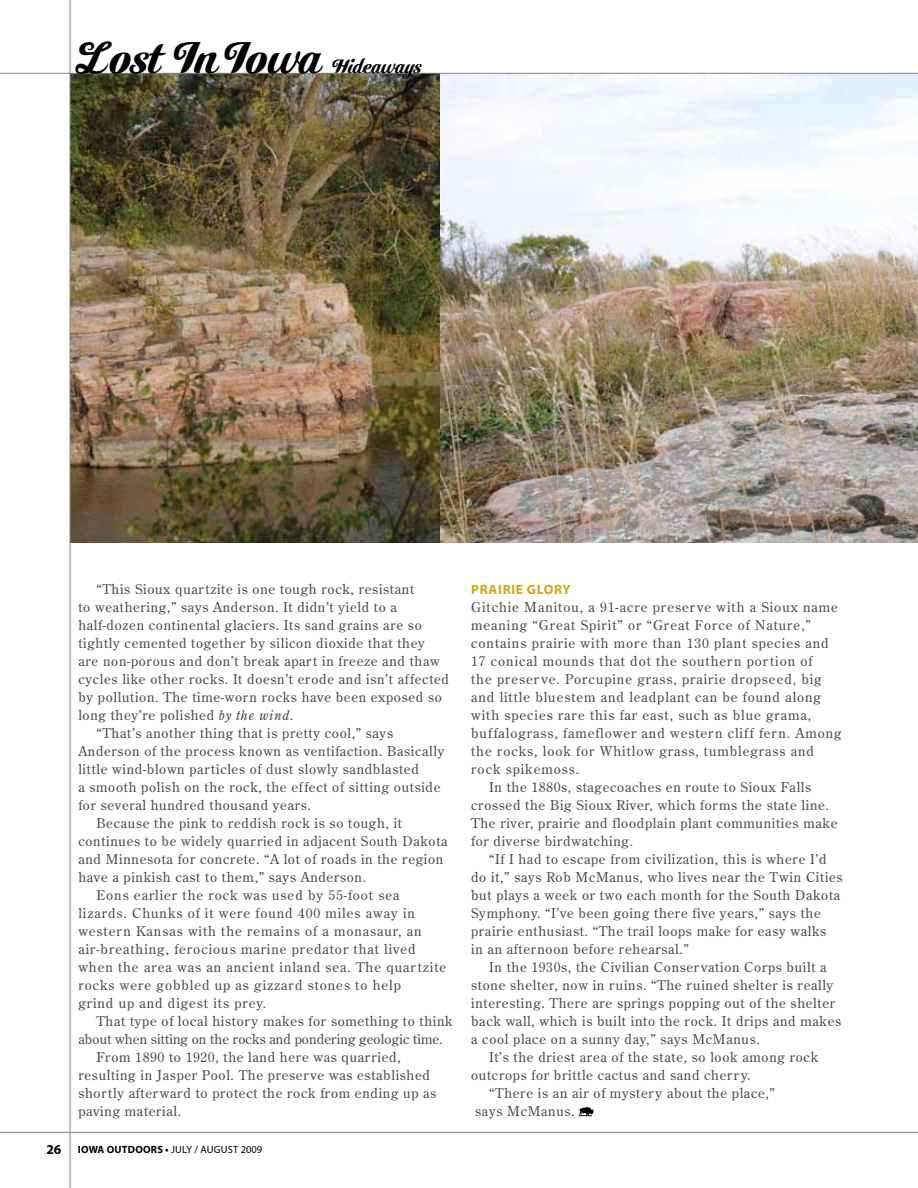
<style>
.page{position:relative;width:918px;height:1188px;background:#fff}
.page>*{position:absolute;margin:0;border:0;box-sizing:border-box;transform-origin:0 0}
.t1{font:48px "Cutiful";color:#000}
.t2{font:21px "Cutiful";color:#000}
.t3{font:13.5px "Century Old Style Std";letter-spacing:.05em;color:#4d4d4f}
.t4{font:13.5px "Century Old Style Std";letter-spacing:.07em;color:#4d4d4f}
.t5{font:13.5px "Century Old Style Std";letter-spacing:.01em;color:#4d4d4f}
.t6{font:700 13.5px "Myriad Pro";letter-spacing:.05em;color:#cea720}
.t7{font:10.5px "Myriad Pro";letter-spacing:.02em;color:#000}
.s1{font-style:italic}
.s2{font-weight:700;font-size:13.5px}
.s3{font-weight:700}
</style>
<div class="page">
<img style="left:440px;top:74px;width:478px;height:469px">
<img style="left:71px;top:74px;width:369px;height:469px">
<hr style="left:70px;top:0;width:1px;height:1188px;background:#808285">
<hr style="left:0;top:73px;width:918px;height:1px;background:#808285">
<hr style="left:0;top:1132px;width:918px;height:1px;background:#808285">
<svg style="left:579px;top:1107px;width:15px;height:9px"></svg>
<h1 class="t1" style="left:72px;top:29px;width:247px">Lost In Iowa</h1>
<h2 class="t2" style="left:330px;top:54px;width:92px">Hideaways</h2>
<p class="t3" style="left:96px;top:580px;width:319px">“This Sioux quartzite is one tough rock, resistant</p>
<p class="t3" style="left:78px;top:598px;width:320px">to weathering,” says Anderson. It didn’t yield to a</p>
<p class="t3" style="left:78px;top:616px;width:345px">half-dozen continental glaciers. Its sand grains are so</p>
<p class="t3" style="left:78px;top:634px;width:348px">tightly cemented together by silicon dioxide that they</p>
<p class="t3" style="left:78px;top:652px;width:363px">are non-porous and don’t break apart in freeze and thaw</p>
<p class="t3" style="left:78px;top:670px;width:372px">cycles like other rocks. It doesn’t erode and isn’t affected</p>
<p class="t3" style="left:78px;top:688px;width:365px">by pollution. The time-worn rocks have been exposed so</p>
<p class="t3" style="left:78px;top:706px;width:216px">long they’re polished <span class="s1">by the wind</span>.</p>
<p class="t3" style="left:96px;top:724px;width:298px">“That’s another thing that is pretty cool,” says</p>
<p class="t3" style="left:78px;top:742px;width:368px">Anderson of the process known as ventifaction. Basically</p>
<p class="t3" style="left:78px;top:760px;width:342px">little wind-blown particles of dust slowly sandblasted</p>
<p class="t3" style="left:78px;top:778px;width:364px">a smooth polish on the rock, the effect of sitting outside</p>
<p class="t3" style="left:78px;top:796px;width:234px">for several hundred thousand years.</p>
<p class="t3" style="left:96px;top:814px;width:307px">Because the pink to reddish rock is so tough, it</p>
<p class="t3" style="left:78px;top:832px;width:371px">continues to be widely quarried in adjacent South Dakota</p>
<p class="t3" style="left:78px;top:850px;width:367px">and Minnesota for concrete. “A lot of roads in the region</p>
<p class="t3" style="left:78px;top:868px;width:289px">have a pinkish cast to them,” says Anderson.</p>
<p class="t4" style="left:96px;top:886px;width:305px">Eons earlier the rock was used by 55-foot sea</p>
<p class="t4" style="left:78px;top:904px;width:338px">lizards. Chunks of it were found 400 miles away in</p>
<p class="t4" style="left:78px;top:922px;width:345px">western Kansas with the remains of a monasaur, an</p>
<p class="t4" style="left:78px;top:940px;width:339px">air-breathing, ferocious marine predator that lived</p>
<p class="t4" style="left:78px;top:958px;width:369px">when the area was an ancient inland sea. The quartzite</p>
<p class="t4" style="left:78px;top:976px;width:324px">rocks were gobbled up as gizzard stones to help</p>
<p class="t4" style="left:78px;top:994px;width:189px">grind up and digest its prey.</p>
<p class="t3" style="left:96px;top:1012px;width:358px">That type of local history makes for something to think</p>
<p class="t5" style="left:78px;top:1030px;width:366px">about when sitting on the rocks and pondering geologic time.</p>
<p class="t3" style="left:96px;top:1048px;width:306px">From 1890 to 1920, the land here was quarried,</p>
<p class="t3" style="left:78px;top:1066px;width:353px">resulting in Jasper Pool. The preserve was established</p>
<p class="t3" style="left:78px;top:1084px;width:359px">shortly afterward to protect the rock from ending up as</p>
<p class="t3" style="left:78px;top:1102px;width:104px">paving material.</p>
<p class="t7" style="left:46px;top:1143px;width:217px"><span class="s2">26</span> <span class="s3">IOWA OUTDOORS •</span> JULY / AUGUST 2009</p>
<p class="t6" style="left:471px;top:581px;width:66px">PRAIRIE GLOR</p>
<p class="t6" style="left:563px;top:581px;width:10px">Y</p>
<p class="t4" style="left:471px;top:598px;width:368px">Gitchie Manitou, a 91-acre preserve with a Sioux name</p>
<p class="t4" style="left:471px;top:616px;width:341px">meaning “Great Spirit” or “Great Force of Nature,”</p>
<p class="t4" style="left:471px;top:634px;width:359px">contains prairie with more than 130 plant species and</p>
<p class="t4" style="left:471px;top:652px;width:343px">17 conical mounds that dot the southern portion of</p>
<p class="t4" style="left:471px;top:670px;width:352px">the preserve. Porcupine grass, prairie dropseed, big</p>
<p class="t4" style="left:471px;top:688px;width:351px">and little bluestem and leadplant can be found along</p>
<p class="t4" style="left:471px;top:706px;width:342px">with species rare this far east, such as blue grama,</p>
<p class="t4" style="left:471px;top:724px;width:372px">buffalograss, fameflower and western cliff fern. Among</p>
<p class="t4" style="left:471px;top:742px;width:344px">the rocks, look for Whitlow grass, tumblegrass and</p>
<p class="t4" style="left:471px;top:760px;width:109px">rock spikemoss.</p>
<p class="t3" style="left:489px;top:778px;width:324px">In the 1880s, stagecoaches en route to Sioux Falls</p>
<p class="t3" style="left:471px;top:796px;width:359px">crossed the Big Sioux River, which forms the state line.</p>
<p class="t3" style="left:471px;top:814px;width:368px">The river, prairie and floodplain plant communities make</p>
<p class="t3" style="left:471px;top:832px;width:163px">for diverse birdwatching.</p>
<p class="t3" style="left:489px;top:850px;width:339px">“If I had to escape from civilization, this is where I’d</p>
<p class="t3" style="left:471px;top:868px;width:373px">do it,” says Rob McManus, who lives near the Twin Cities</p>
<p class="t3" style="left:471px;top:886px;width:371px">but plays a week or two each month for the South Dakota</p>
<p class="t3" style="left:471px;top:904px;width:351px">Symphony. “I’ve been going there five years,” says the</p>
<p class="t3" style="left:471px;top:922px;width:357px">prairie enthusiast. “The trail loops make for easy walks</p>
<p class="t3" style="left:471px;top:940px;width:219px">in an afternoon before rehearsal.”</p>
<p class="t3" style="left:489px;top:958px;width:339px">In the 1930s, the Civilian Conservation Corps built a</p>
<p class="t3" style="left:471px;top:976px;width:364px">stone shelter, now in ruins. “The ruined shelter is really</p>
<p class="t3" style="left:471px;top:994px;width:365px">interesting. There are springs popping out of the shelter</p>
<p class="t3" style="left:471px;top:1012px;width:372px">back wall, which is built into the rock. It drips and makes</p>
<p class="t3" style="left:471px;top:1030px;width:290px">a cool place on a sunny day,” says McManus.</p>
<p class="t3" style="left:489px;top:1048px;width:330px">It’s the driest area of the state, so look among rock</p>
<p class="t3" style="left:471px;top:1066px;width:281px">outcrops for brittle cactus and sand cherry.</p>
<p class="t3" style="left:489px;top:1084px;width:287px">“There is an air of mystery about the place,”</p>
<p class="t3" style="left:475px;top:1102px;width:101px">says McManus.</p>
</div>
